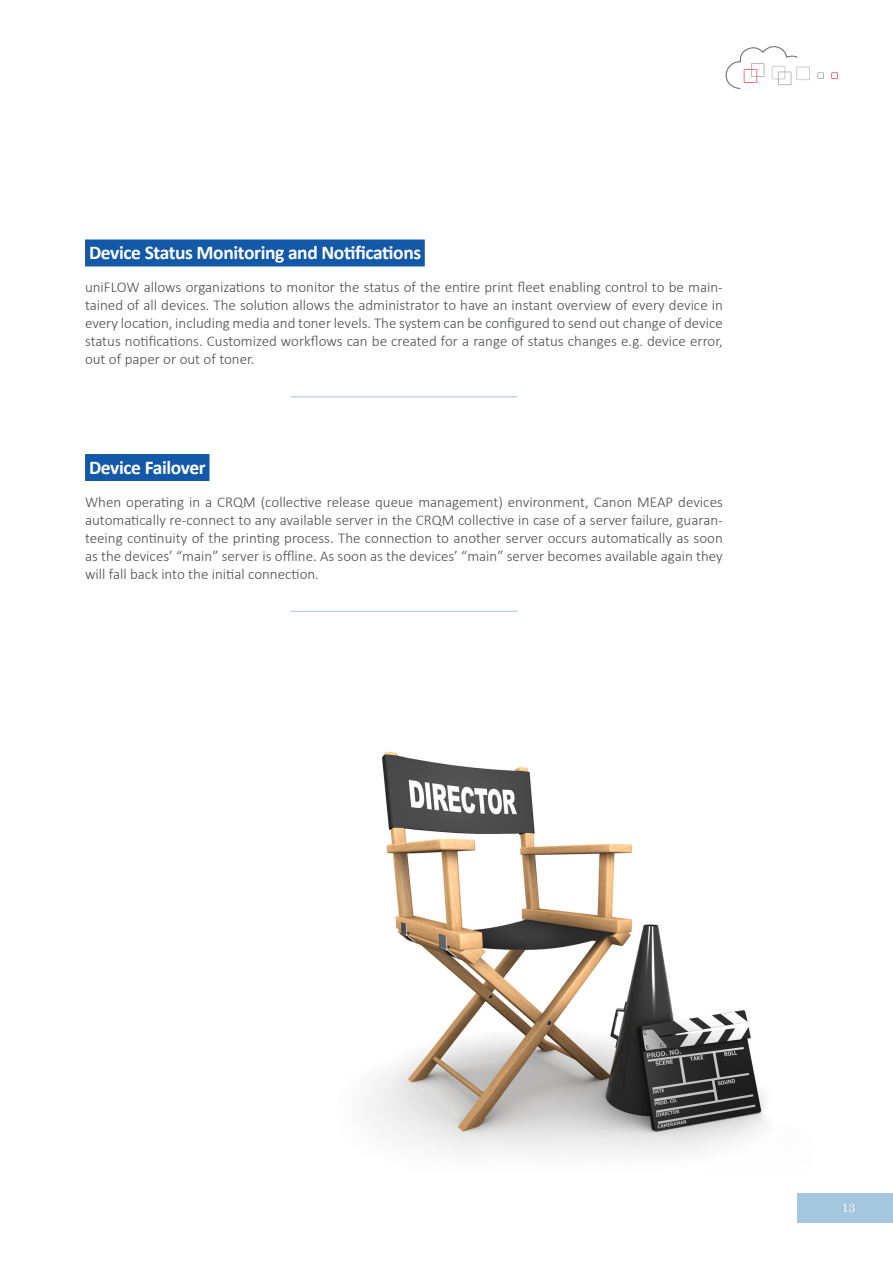
<style>
.page{position:relative;width:893px;height:1263px;background:#fff}
.page>*{position:absolute;margin:0;border:0;box-sizing:border-box;transform-origin:0 0}
.t1{font:700 19.5px "Calibri";letter-spacing:-.02em;color:#fff}
.Content{font:300 15px/18px "Calibri";color:#4b4c4d;text-align:justify}
.t2{font:12px "Century";color:#fff}
</style>
<div class="page">
<div style="left:797px;top:1193px;width:96px;height:30px;background:#a4c6de"></div>
<svg style="left:831px;top:72px;width:7px;height:7px"></svg>
<svg style="left:725px;top:46px;width:85px;height:43px"></svg>
<svg style="left:817px;top:72px;width:7px;height:7px"></svg>
<div style="left:85px;top:239px;width:340px;height:27px;background:#1359a7"></div>
<div style="left:85px;top:454px;width:124px;height:27px;background:#1359a7"></div>
<hr style="left:291px;top:396px;width:226px;height:1px;background:#a4c6de">
<hr style="left:291px;top:611px;width:226px;height:1px;background:#a4c6de">
<img style="left:369px;top:751px;width:396px;height:403px">
<p class="t1" style="left:89px;top:240px;width:334px">Device Status Monitoring and Notifications</p>
<p class="Content" style="left:85px;top:277px;width:639px">uniFLOW allows organizations to monitor the status of the entire print fleet enabling control to be main&shy;tained of all devices. The solution allows the administrator to have an instant overview of every device in every location, including media and toner levels. The system can be configured to send out change of device status notifications. Customized workflows can be created for a range of status changes e.g. device error, out of paper or out of toner.</p>
<p class="t1" style="left:89px;top:455px;width:118px">Device Failover</p>
<p class="Content" style="left:85px;top:492px;width:639px">When operating in a CRQM (collective release queue management) environment, Canon MEAP devices automatically re-connect to any available server in the CRQM collective in case of a server failure, guaran&shy;teeing continuity of the printing process. The connection to another server occurs automatically as soon as the devices’ “main” server is offline. As soon as the devices’ “main” server becomes available again they will fall back into the initial connection.</p>
<p class="t2" style="left:842px;top:1197px;width:15px">13</p>
</div>
